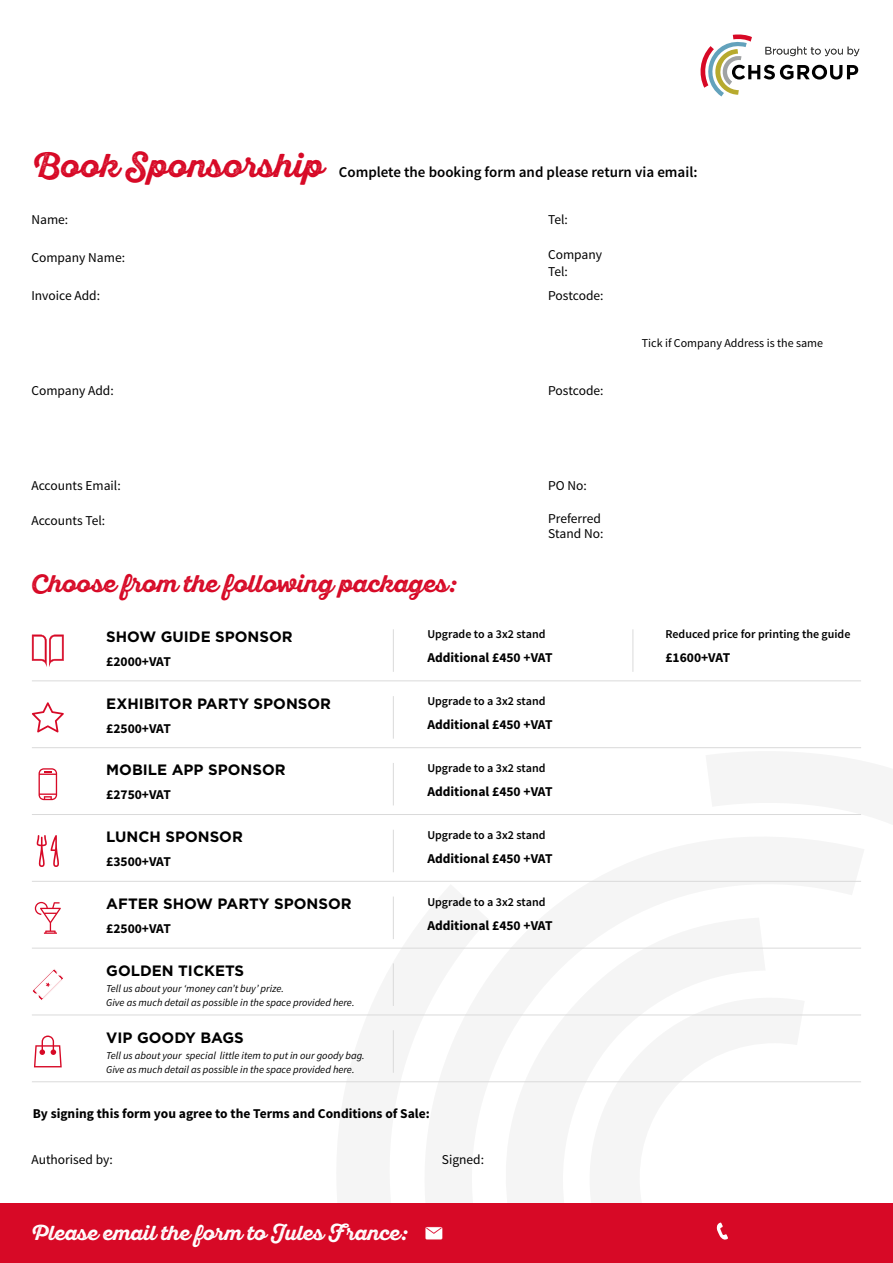
<style>
.page{position:relative;width:893px;height:1263px;background:#fff}
.page>*{position:absolute;margin:0;border:0;box-sizing:border-box;transform-origin:0 0}
.t1{font:700 24px "Sant Elia Rough";color:#d70926}
.t2{font:700 20.25px "Sant Elia Rough";color:#fff}
.t3{font:700 15px "Gotham";color:#000}
.t4{font:600 15px "Source Sans Pro";color:#000}
.t5{font:700 13.5px "Source Sans Pro";color:#000}
.t6{font:13.5px/15px "Source Sans Pro";color:#000}
.t7{font:600 12px "Source Sans Pro";color:#000}
.t8{font:12px "Source Sans Pro";color:#000}
.t9{font:italic 10.5px/13.5px "Source Sans Pro";color:#000}
.s1{font-family:"Sant Elia Rough";font-weight:700;font-size:33px;color:#d70926}
</style>
<div class="page">
<svg style="left:572px;top:1015px;width:233px;height:68px;fill:#f5f5f5"></svg>
<svg style="left:336px;top:947px;width:153px;height:136px;fill:#f5f5f5"></svg>
<div style="left:0;top:1203px;width:893px;height:60px;background:#d70926"></div>
<svg style="left:425px;top:1227px;width:17px;height:12px"></svg>
<svg style="left:717px;top:1222px;width:11px;height:17px"></svg>
<hr style="left:32px;top:680px;width:829px;height:1px;background:#dadada">
<hr style="left:32px;top:747px;width:829px;height:1px;background:#dadada">
<hr style="left:32px;top:814px;width:829px;height:1px;background:#dadada">
<hr style="left:32px;top:881px;width:829px;height:1px;background:#dadada">
<hr style="left:32px;top:948px;width:829px;height:1px;background:#dadada">
<hr style="left:32px;top:1014px;width:829px;height:1px;background:#dadada">
<hr style="left:32px;top:1081px;width:829px;height:1px;background:#dadada">
<svg style="left:32px;top:635px;width:32px;height:31px"></svg>
<svg style="left:32px;top:702px;width:32px;height:30px"></svg>
<svg style="left:39px;top:768px;width:18px;height:32px"></svg>
<svg style="left:37px;top:835px;width:22px;height:32px"></svg>
<svg style="left:35px;top:902px;width:26px;height:32px"></svg>
<svg style="left:32px;top:969px;width:31px;height:31px"></svg>
<svg style="left:34px;top:1035px;width:28px;height:32px"></svg>
<hr style="left:393px;top:629px;width:1px;height:43px;background:#dadada">
<hr style="left:393px;top:696px;width:1px;height:43px;background:#dadada">
<hr style="left:393px;top:763px;width:1px;height:42px;background:#dadada">
<hr style="left:393px;top:830px;width:1px;height:42px;background:#dadada">
<hr style="left:393px;top:896px;width:1px;height:43px;background:#dadada">
<hr style="left:393px;top:963px;width:1px;height:43px;background:#dadada">
<hr style="left:393px;top:1030px;width:1px;height:43px;background:#dadada">
<hr style="left:632px;top:629px;width:1px;height:43px;background:#dadada">
<svg style="left:700px;top:34px;width:159px;height:62px"></svg>
<p class="t4" style="left:32px;top:163px;width:667px"><span class="s1">Book Sponsorship</span> Complete the booking form and please return via email:</p>
<p class="t6" style="left:31px;top:212px;width:38px">Name:</p>
<p class="t6" style="left:31px;top:250px;width:95px">Company Name:</p>
<p class="t6" style="left:548px;top:212px;width:21px">Tel:</p>
<p class="t6" style="left:548px;top:247px;width:56px;line-height:16.5px">Company<br>Tel:</p>
<p class="t6" style="left:31px;top:288px;width:70px">Invoice Add:</p>
<p class="t6" style="left:548px;top:288px;width:57px">Postcode:</p>
<p class="t6" style="left:31px;top:383px;width:84px">Company Add:</p>
<p class="t6" style="left:548px;top:383px;width:57px">Postcode:</p>
<p class="t6" style="left:31px;top:479px;width:91px">Accounts Email:</p>
<p class="t6" style="left:548px;top:479px;width:40px">PO No:</p>
<p class="t6" style="left:31px;top:514px;width:75px">Accounts Tel:</p>
<p class="t6" style="left:548px;top:511px;width:57px">Preferred<br>Stand No:</p>
<h1 class="t1" style="left:31px;top:569px;width:428px">Choose from the following packages:</h1>
<p class="t3" style="left:106px;top:628px;width:188px">SHOW GUIDE SPONSOR</p>
<p class="t5" style="left:106px;top:652px;width:66px">£2000+VAT</p>
<p class="t7" style="left:427px;top:627px;width:120px">Upgrade to a 3x2 stand</p>
<p class="t5" style="left:427px;top:649px;width:127px">Additional £450 +VAT</p>
<p class="t3" style="left:106px;top:694px;width:226px">EXHIBITOR PARTY SPONSOR</p>
<p class="t5" style="left:106px;top:719px;width:66px">£2500+VAT</p>
<p class="t7" style="left:427px;top:693px;width:120px">Upgrade to a 3x2 stand</p>
<p class="t5" style="left:427px;top:716px;width:127px">Additional £450 +VAT</p>
<p class="t3" style="left:106px;top:761px;width:181px">MOBILE APP SPONSOR</p>
<p class="t5" style="left:106px;top:786px;width:66px">£2750+VAT</p>
<p class="t7" style="left:427px;top:760px;width:120px">Upgrade to a 3x2 stand</p>
<p class="t5" style="left:427px;top:783px;width:127px">Additional £450 +VAT</p>
<p class="t3" style="left:106px;top:828px;width:138px">LUNCH SPONSOR</p>
<p class="t5" style="left:106px;top:853px;width:66px">£3500+VAT</p>
<p class="t7" style="left:427px;top:827px;width:120px">Upgrade to a 3x2 stand</p>
<p class="t5" style="left:427px;top:850px;width:127px">Additional £450 +VAT</p>
<p class="t3" style="left:106px;top:895px;width:247px">AFTER SHOW PARTY SPONSOR</p>
<p class="t5" style="left:106px;top:920px;width:66px">£2500+VAT</p>
<p class="t3" style="left:106px;top:962px;width:139px">GOLDEN TICKETS</p>
<p class="t9" style="left:106px;top:982px;width:250px">Tell us about your ‘money can’t buy’ prize.<br>Give as much detail as possible in the space provided here.</p>
<p class="t3" style="left:106px;top:1029px;width:139px">VIP GOODY BAGS</p>
<p class="t9" style="left:106px;top:1049px;width:260px">Tell us about your special little item to put in our goody bag.<br>Give as much detail as possible in the space provided here.</p>
<p class="t7" style="left:427px;top:894px;width:120px">Upgrade to a 3x2 stand</p>
<p class="t5" style="left:427px;top:916px;width:127px">Additional £450 +VAT</p>
<p class="t5" style="left:33px;top:1105px;width:398px">By signing this form you agree to the Terms and Conditions of Sale:</p>
<p class="t6" style="left:32px;top:1152px;width:83px">Authorised by:</p>
<p class="t6" style="left:442px;top:1152px;width:44px">Signed:</p>
<h2 class="t2" style="left:31px;top:1221px;width:378px">Please email the form to Jules France:</h2>
<p class="t8" style="left:642px;top:335px;width:183px">Tick if Company Address is the same</p>
<p class="t7" style="left:665px;top:627px;width:187px">Reduced price for printing the guide</p>
<p class="t5" style="left:665px;top:649px;width:66px">£1600+VAT</p>
</div>
